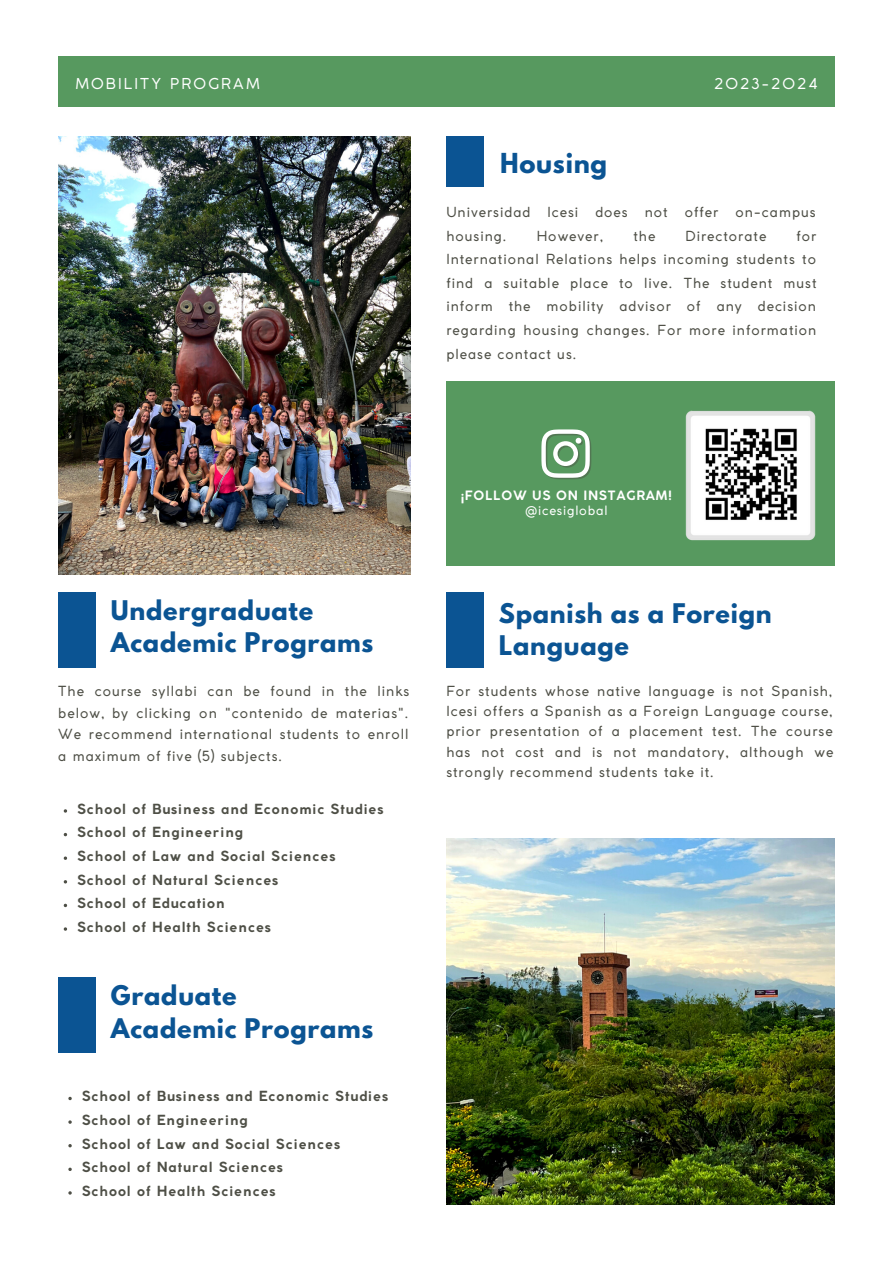
<style>
.page{position:relative;width:893px;height:1264px;background:#fff}
.page>*{position:absolute;margin:0;border:0;box-sizing:border-box;transform-origin:0 0}
.t1{font:700 24.45px "League Spartan";letter-spacing:.03em;color:#0b5493}
.t2{font:700 24px/32.5px "League Spartan";letter-spacing:.03em;color:#0b5493}
.t3{font:14.85px "Coco Gothic";letter-spacing:.14em;color:#fff}
.t4{font:13.8px/23.5px "Coco Gothic";letter-spacing:.07em;color:#4e4f46;text-align:justify}
.t5{font:700 13.8px/23.5px "Coco Gothic";letter-spacing:.07em;color:#4e4f46}
.t6{font:700 12.75px "Coco Gothic";letter-spacing:.06em;color:#fff}
.t7{font:12.75px "Coco Gothic";letter-spacing:.06em;color:#fff}
</style>
<div class="page">
<img style="left:58px;top:137px;width:352px;height:437px">
<div style="left:58px;top:56px;width:776px;height:51px;background:#57995f"></div>
<div style="left:446px;top:137px;width:38px;height:50px;background:#0b5493"></div>
<div style="left:446px;top:381px;width:388px;height:184px;background:#57995f"></div>
<img style="left:685px;top:410px;width:131px;height:131px">
<svg style="left:541px;top:429px;width:50px;height:50px"></svg>
<div style="left:58px;top:592px;width:38px;height:75px;background:#0b5493"></div>
<div style="left:446px;top:592px;width:38px;height:75px;background:#0b5493"></div>
<div style="left:58px;top:977px;width:38px;height:75px;background:#0b5493"></div>
<svg style="left:68px;top:1096px;width:4px;height:4px"></svg>
<svg style="left:68px;top:1144px;width:4px;height:3px"></svg>
<svg style="left:68px;top:1191px;width:4px;height:3px"></svg>
<img style="left:446px;top:838px;width:388px;height:366px">
<p class="t3" style="left:75px;top:78px;width:186px">MOBILITY PROGRAM</p>
<p class="t3" style="left:714px;top:78px;width:105px">2023-2024</p>
<h1 class="t1" style="left:500px;top:150px;width:109px">Housing</h1>
<p class="t4" style="left:446px;top:201px;width:371px">Universidad Icesi does not offer on-campus housing.</p>
<p class="t4" style="left:446px;top:225px;width:372px;text-indent:350px">for International Relations helps incoming students to find a suitable place to live. The student must inform the mobility advisor of any decision regarding housing changes. For more information please contact us.</p>
<p class="t4" style="left:536px;top:225px;width:68px">However,</p>
<p class="t4" style="left:633px;top:225px;width:23px">the</p>
<p class="t4" style="left:685px;top:225px;width:82px">Directorate</p>
<p class="t6" style="left:461px;top:490px;width:213px">¡FOLLOW US ON INSTAGRAM!</p>
<p class="t7" style="left:525px;top:505px;width:84px">@icesiglobal</p>
<h2 class="t2" style="left:111px;top:597px;width:264px">Undergraduate<br>Academic Programs</h2>
<h2 class="t2" style="left:499px;top:599px;width:274px">Spanish as a Foreign<br>Language</h2>
<p class="t4" style="left:58px;top:682px;width:352px;line-height:21.3px">The course syllabi can be found in the links below, by clicking on "contenido de materias".<br>We recommend international students to enroll a maximum of five (5) subjects.</p>
<p class="t5" style="left:77px;top:798px;width:308px">School of Business and Economic Studies<br>School of Engineering<br>School of Law and Social Sciences<br>School of Natural Sciences<br>School of Education<br>School of Health Sciences</p>
<h2 class="t2" style="left:111px;top:982px;width:264px">Graduate<br>Academic Programs</h2>
<p class="t5" style="left:82px;top:1085px;width:308px">School of Business and Economic Studies<br>School of Engineering<br>School of Law and Social Sciences<br>School of Natural Sciences<br>School of Health Sciences</p>
<p class="t4" style="left:446px;top:682px;width:388px;line-height:20.2px">For students whose native language is not Spanish, Icesi offers a Spanish as a Foreign Language course, prior presentation of a placement test. The course has not cost and is not mandatory, although we strongly recommend students take it.</p>
</div>
